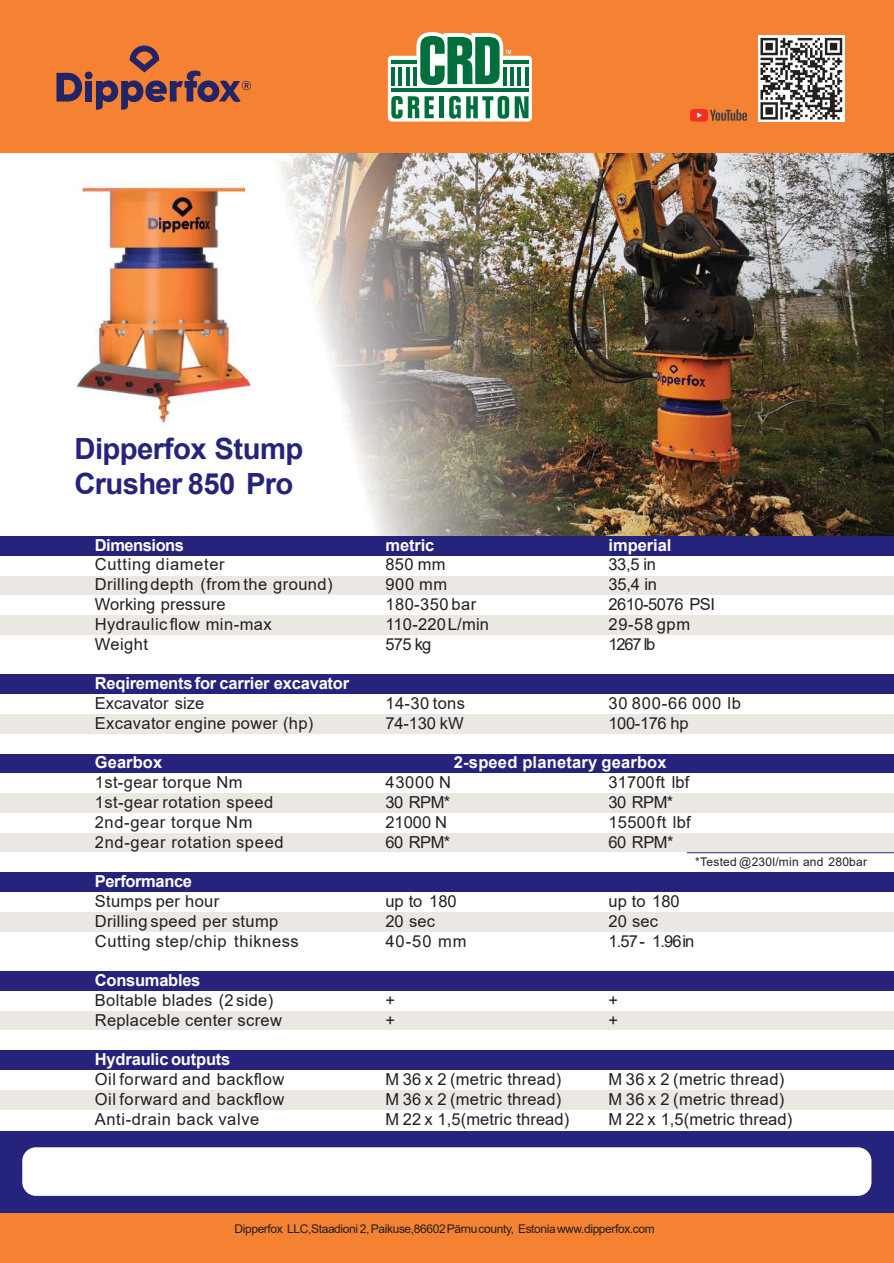
<style>
.page{position:relative;width:894px;height:1263px;background:#fff}
.page>*{position:absolute;margin:0;border:0;box-sizing:border-box;transform-origin:0 0}
.t1{font:700 29.25px/35.1px "Arial";letter-spacing:-.02em;color:#25237b}
.t2{font:16.5px/19.8px "Arial";letter-spacing:.02em;color:#221f1f}
.t3{font:700 16.5px "Arial";letter-spacing:-.015em;color:#fff}
.t4{font:16.5px/19.8px "Arial";color:#221f1f}
.t5{font:16.5px/19.8px "Arial";letter-spacing:-.03em;color:#221f1f}
.t6{font:700 16.5px "Arial";letter-spacing:.01em;color:#fff}
.t7{font:16.5px/19.8px "Arial";letter-spacing:.045em;color:#221f1f}
.t8{font:700 16.5px "Arial";letter-spacing:.005em;color:#fff}
.t9{font:12px "Arial";letter-spacing:-.035em;color:#221f1f}
.t10{font:12px "Arial";letter-spacing:.02em;color:#221f1f}
</style>
<div class="page">
<div style="left:0;top:1131px;width:893px;height:82px;background:#25237b"></div>
<img style="left:603px;top:153px;width:290px;height:383px">
<img style="left:276px;top:153px;width:31px;height:27px">
<img style="left:307px;top:153px;width:296px;height:79px">
<img style="left:385px;top:232px;width:119px;height:104px">
<img style="left:504px;top:232px;width:99px;height:304px">
<img style="left:356px;top:336px;width:148px;height:200px">
<div style="left:0;top:0;width:893px;height:153px;background:#f58232"></div>
<div style="left:0;top:1213px;width:893px;height:50px;background:#f58232"></div>
<div style="left:0;top:536px;width:893px;height:20px;background:#25237b"></div>
<div style="left:0;top:576px;width:893px;height:19px;background:#ebe7e3"></div>
<div style="left:0;top:615px;width:893px;height:20px;background:#ebe7e3"></div>
<div style="left:0;top:675px;width:893px;height:19px;background:#25237b"></div>
<div style="left:0;top:714px;width:893px;height:20px;background:#ebe7e3"></div>
<div style="left:0;top:754px;width:893px;height:19px;background:#25237b"></div>
<div style="left:0;top:793px;width:893px;height:20px;background:#ebe7e3"></div>
<div style="left:0;top:833px;width:893px;height:19px;background:#ebe7e3"></div>
<div style="left:0;top:872px;width:893px;height:20px;background:#25237b"></div>
<div style="left:0;top:912px;width:893px;height:20px;background:#ebe7e3"></div>
<div style="left:0;top:971px;width:893px;height:20px;background:#25237b"></div>
<div style="left:0;top:1011px;width:893px;height:19px;background:#ebe7e3"></div>
<div style="left:0;top:1050px;width:893px;height:20px;background:#25237b"></div>
<div style="left:0;top:1090px;width:893px;height:20px;background:#ebe7e3"></div>
<svg style="left:56px;top:46px;width:195px;height:64px"></svg>
<div style="left:19px;top:1144px;width:855px;height:55px;background:#fff;border:3px solid #25237b;border-radius:15px"></div>
<svg style="left:758px;top:35px;width:86px;height:87px"></svg>
<svg style="left:760px;top:38px;width:81px;height:82px;background:#929191"></svg>
<svg style="left:690px;top:109px;width:56px;height:13px"></svg>
<img style="left:77px;top:180px;width:308px;height:249px">
<hr style="left:686px;top:852px;width:207px;height:1px;background:#25237b">
<svg style="left:388px;top:32px;width:143px;height:90px;background:#8baf8e"></svg>
<h1 class="t1" style="left:74px;top:431px;width:230px">Dipperfox Stump<br>Crusher 850 Pro</h1>
<p class="t3" style="left:95px;top:533px;width:91px">Dimensions</p>
<p class="t2" style="left:95px;top:555px;width:239px">Cutting diameter<br>Drilling depth (from the ground)<br>Working pressure<br>Hydraulicflow min-max<br>Weight</p>
<p class="t3" style="left:95px;top:672px;width:256px">Reqirements for carrier excavator</p>
<p class="t2" style="left:95px;top:693px;width:220px">Excavator size<br>Excavator engine power (hp)</p>
<p class="t8" style="left:95px;top:751px;width:69px">Gearbox</p>
<p class="t2" style="left:95px;top:772px;width:190px">1st-gear torque Nm<br>1st-gear rotation speed<br>2nd-gear torque Nm<br>2nd-gear rotation speed</p>
<p class="t3" style="left:95px;top:870px;width:99px">Performance</p>
<p class="t2" style="left:95px;top:891px;width:205px">Stumps per hour<br>Drilling speed per stump<br>Cutting step/chip thikness</p>
<p class="t3" style="left:95px;top:969px;width:107px">Consumables</p>
<p class="t2" style="left:95px;top:990px;width:188px">Boltable blades (2 side)<br>Replaceble center screw</p>
<p class="t3" style="left:95px;top:1048px;width:137px">Hydraulic outputs</p>
<p class="t2" style="left:95px;top:1069px;width:191px;text-align:justify">Oil forward and backflow Oil forward and backflow Anti-drain back valve</p>
<p class="t3" style="left:385px;top:533px;width:50px">metric</p>
<p class="t2" style="left:385px;top:555px;width:105px">850 mm<br>900 mm<br>180-350 bar<br>110-220L/min<br>575 kg</p>
<p class="t3" style="left:608px;top:533px;width:64px">imperial</p>
<p class="t5" style="left:608px;top:555px;width:108px">33,5 in<br>35,4 in<br>2610-5076 PSI<br>29-58 gpm<br>1267 lb</p>
<p class="t2" style="left:385px;top:693px;width:81px">14-30 tons<br>74-130 kW</p>
<p class="t6" style="left:454px;top:751px;width:214px">2-speed planetary gearbox</p>
<p class="t4" style="left:385px;top:772px;width:67px">43000 N<br>30 RPM*<br>21000 N<br>60 RPM*</p>
<p class="t7" style="left:608px;top:693px;width:134px">30 800-66 000 lb<br>100-176 hp</p>
<p class="t2" style="left:608px;top:772px;width:84px">31700ft lbf<br>30 RPM*<br>15500ft lbf<br>60 RPM*</p>
<p class="t4" style="left:385px;top:891px;width:82px">up to 180<br>20 sec<br>40-50 mm</p>
<p class="t2" style="left:385px;top:990px;width:11px">+ +</p>
<p class="t2" style="left:385px;top:1069px;width:185px">M 36 x 2 (metric thread)<br>M 36 x 2 (metric thread)<br>M 22 x 1,5(metric thread)</p>
<p class="t10" style="left:695px;top:853px;width:173px">*Tested @230l/min and 280bar</p>
<p class="t4" style="left:608px;top:891px;width:87px">up to 180<br>20 sec<br>1.57- 1.96in</p>
<p class="t2" style="left:608px;top:990px;width:11px">+ +</p>
<p class="t2" style="left:608px;top:1069px;width:185px">M 36 x 2 (metric thread)<br>M 36 x 2 (metric thread)<br>M 22 x 1,5(metric thread)</p>
<p class="t9" style="left:234px;top:1221px;width:421px">Dipperfox LLC,Staadioni 2, Paikuse,86602Pärnu county, Estoniawww.dipperfox.com</p>
</div>
